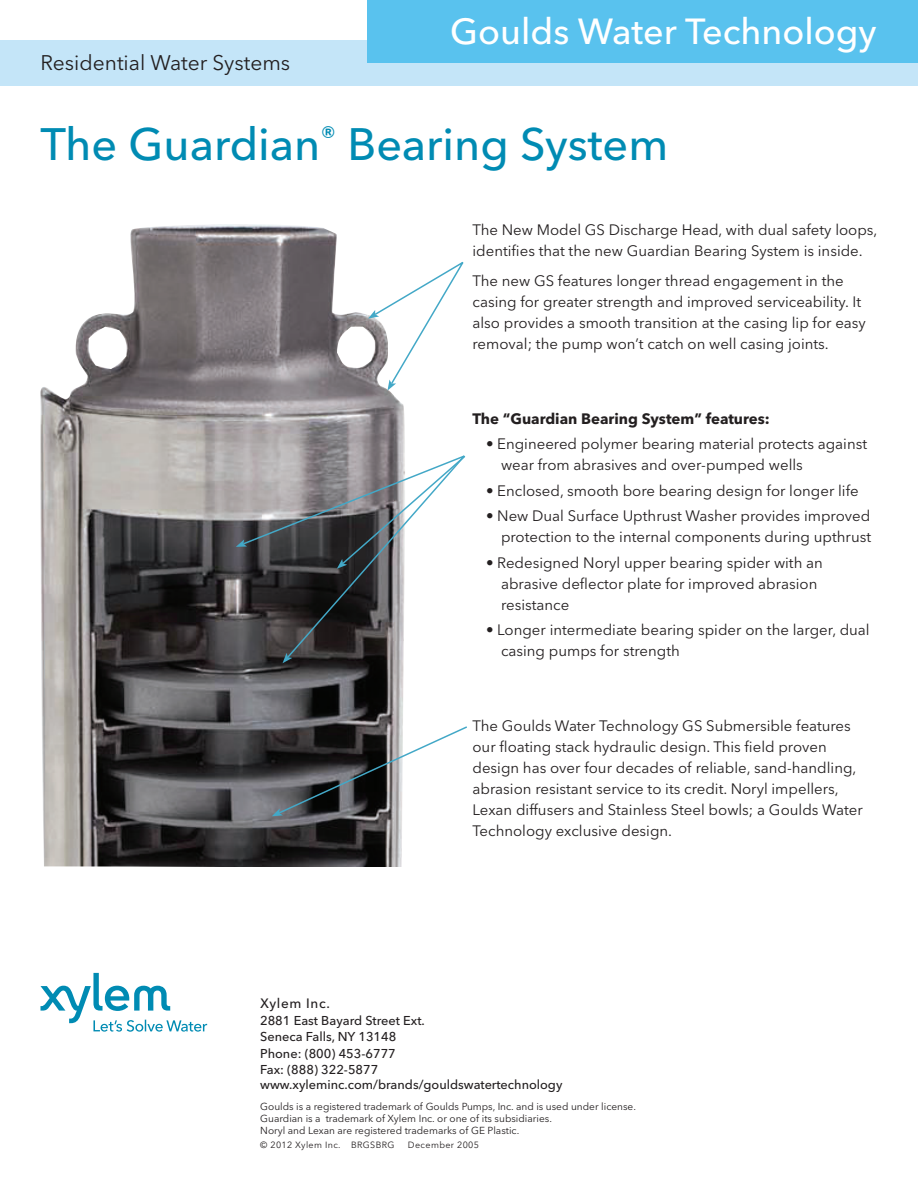
<style>
.page{position:relative;width:918px;height:1188px;background:#fff}
.page>*{position:absolute;margin:0;border:0;box-sizing:border-box;transform-origin:0 0}
.t1{font:500 45px "Avenir Next LT Pro";color:#008bb3}
.t2{font:500 36px "Avenir Next LT Pro";color:#fff}
.t3{font:21px "Avenir Next LT Pro";color:#231f20}
.t4{font:15px/21px "Avenir Next LT Pro";color:#231f20}
.t5{font:700 15px "Avenir Next LT Pro";color:#231f20}
.t6{font:500 13.5px "Avenir Next LT Pro";letter-spacing:.05em;color:#231f20}
.t7{font:500 12.75px/16.5px "Avenir Next LT Pro";color:#231f20}
.t8{font:10.2px/12.1px "Avenir Next LT Pro";color:#231f20}
.t9{font:9px "Avenir Next LT Pro";letter-spacing:.04em;color:#231f20}
</style>
<div class="page">
<svg style="left:41px;top:973px;width:166px;height:59px"></svg>
<div style="left:0;top:40px;width:918px;height:46px;background:#c4e5f8"></div>
<div style="left:367px;top:0;width:551px;height:63px;background:#59c2ee"></div>
<img style="left:40px;top:224px;width:365px;height:643px">
<svg style="left:368px;top:258px;width:96px;height:133px"></svg>
<svg style="left:241px;top:452px;width:164px;height:207px;background:#575557"></svg>
<svg style="left:283px;top:653px;width:9px;height:10px"></svg>
<svg style="left:236px;top:539px;width:11px;height:8px"></svg>
<svg style="left:337px;top:454px;width:129px;height:115px"></svg>
<svg style="left:272px;top:725px;width:195px;height:91px"></svg>
<p class="t3" style="left:40px;top:50px;width:251px">Residential Water Systems</p>
<p class="t2" style="left:450px;top:9px;width:428px">Goulds Water Technology</p>
<p class="t1" style="left:40px;top:117px;width:629px">The Guardian<sup>®</sup> Bearing System</p>
<p class="t4" style="left:472px;top:219px;width:407px">The New Model GS Discharge Head, with dual safety loops, identifies that the new Guardian Bearing System is inside.</p>
<p class="t4" style="left:472px;top:270px;width:395px">The new GS features longer thread engagement in the casing for greater strength and improved serviceability. It also provides a smooth transition at the casing lip for easy removal; the pump won’t catch on well casing joints.</p>
<p class="t5" style="left:472px;top:409px;width:299px">The “Guardian Bearing System” features:</p>
<p class="t4" style="left:501px;top:433px;width:368px;text-indent:-15px">• Engineered polymer bearing material protects against wear from abrasives and over-pumped wells</p>
<p class="t4" style="left:486px;top:480px;width:374px">• Enclosed, smooth bore bearing design for longer life</p>
<p class="t4" style="left:486px;top:505px;width:387px;text-align:right">• New Dual Surface Upthrust Washer provides improved protection to the internal components during upthrust</p>
<p class="t4" style="left:501px;top:552px;width:323px;text-indent:-15px">• Redesigned Noryl upper bearing spider with an abrasive deflector plate for improved abrasion resistance</p>
<p class="t4" style="left:501px;top:619px;width:370px;text-indent:-15px">• Longer intermediate bearing spider on the larger, dual casing pumps for strength</p>
<p class="t4" style="left:472px;top:715px;width:392px">The Goulds Water Technology GS Submersible features our floating stack hydraulic design. This field proven design has over four decades of reliable, sand-handling, abrasion resistant service to its credit. Noryl impellers, Lexan diffusers and Stainless Steel bowls; a Goulds Water Technology exclusive design.</p>
<p class="t6" style="left:260px;top:996px;width:71px">Xylem Inc.</p>
<p class="t7" style="left:260px;top:1012px;width:166px">2881 East Bayard Street Ext.<br>Seneca Falls, NY 13148<br>Phone: (800) 453-6777<br>Fax: (888) 322-5877</p>
<p class="t7" style="left:260px;top:1077px;width:304px">www.xyleminc.com/brands/gouldswatertechnology</p>
<p class="t8" style="left:260px;top:1101px;width:377px">Goulds is a registered trademark of Goulds Pumps, Inc. and is used under license.<br>Guardian is a trademark of Xylem Inc. or one of its subsidiaries.<br>Noryl and Lexan are registered trademarks of GE Plastic.</p>
<p class="t9" style="left:260px;top:1139px;width:136px">© 2012 Xylem Inc. BRGSBRG</p>
<p class="t9" style="left:408px;top:1139px;width:73px">December 2005</p>
</div>
